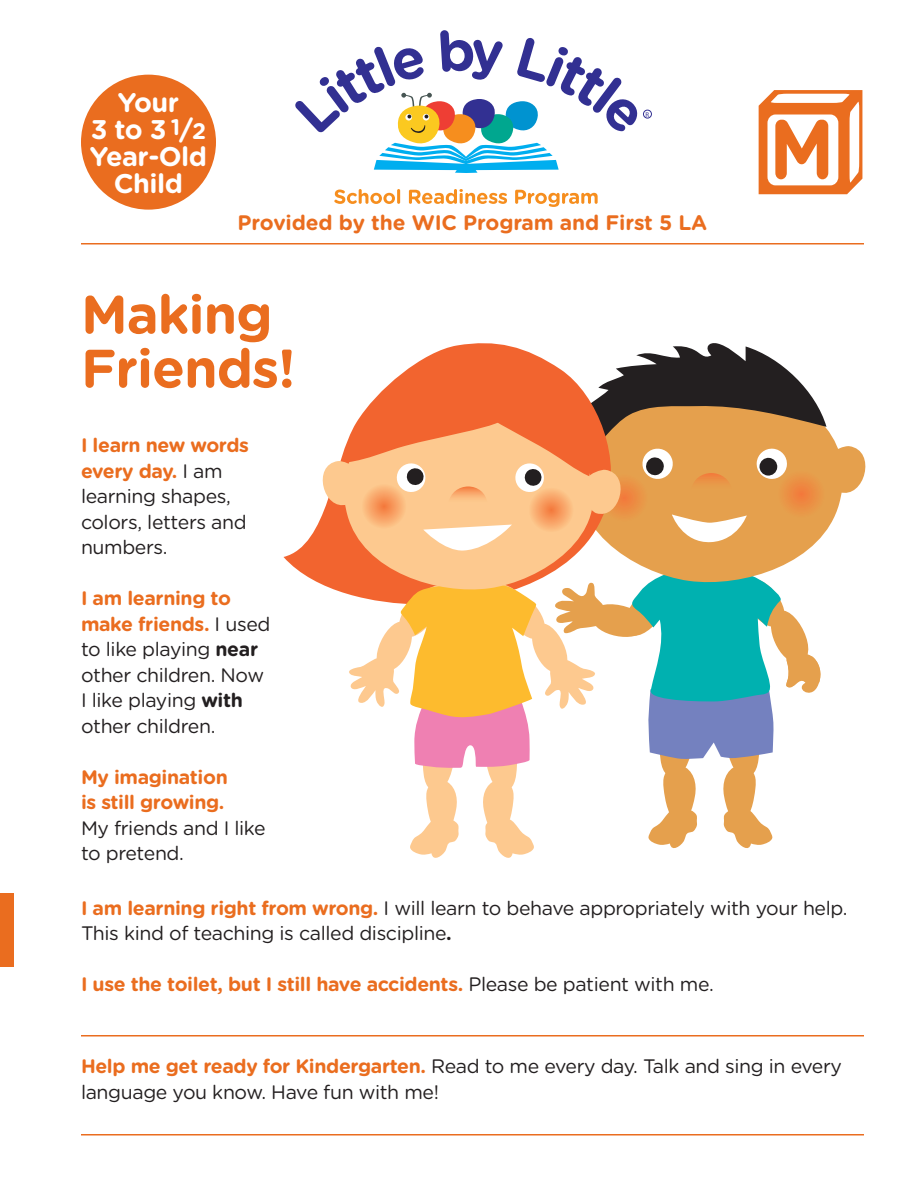
<style>
.page{position:relative;width:918px;height:1188px;background:#fff}
.page>*{position:absolute;margin:0;border:0;box-sizing:border-box;transform-origin:0 0}
.t1{font:700 84px "Gotham Rounded";color:#ea6d1f;scale:.9 1}
.t2{font:700 54px "Gotham Rounded";letter-spacing:-.02em;color:#ea6d1f}
.t3{font:700 27px/27px "Gotham Rounded";letter-spacing:-.02em;color:#fff;text-align:center}
.t4{font:700 21px "Gotham Rounded";letter-spacing:-.005em;color:#ea6d1f}
.t5{font:19.5px/25.5px "Gotham Rounded";letter-spacing:-.02em;color:#231f20}
.t6{font:700 19.5px "Gotham Rounded";letter-spacing:-.02em;color:#ea6d1f}
.t7{font:6.9px "Myriad Pro";color:#323092}
.s1{font-size:22.5px}
.s2{font-weight:700;color:#ea6d1f}
.s3{font-weight:700}
.s4{font-weight:400;color:#231f20}
</style>
<div class="page">
<div style="left:81px;top:75px;width:135px;height:135px;background:#ea6d1f;border-radius:50%"></div>
<hr style="left:81px;top:1035px;width:783px;height:1px;background:#ea6d1f">
<hr style="left:81px;top:243px;width:783px;height:1px;background:#ea6d1f">
<hr style="left:81px;top:1134px;width:783px;height:2px;background:#ea6d1f">
<svg style="left:759px;top:90px;width:103px;height:104px"></svg>
<div style="left:0;top:894px;width:14px;height:73px;background:#ea6d1f"></div>
<svg style="left:624px;top:552px;width:181px;height:16px;background:#e7aa61"></svg>
<svg style="left:284px;top:536px;width:340px;height:52px"></svg>
<svg style="left:349px;top:568px;width:472px;height:290px"></svg>
<svg style="left:329px;top:552px;width:284px;height:43px"></svg>
<svg style="left:311px;top:343px;width:554px;height:209px"></svg>
<svg style="left:295px;top:30px;width:343px;height:143px"></svg>
<svg style="left:334px;top:189px;width:61px;height:15px"></svg>
<hr style="left:397px;top:189px;width:3px;height:15px;background:#f68e1e;border-radius:2px">
<svg style="left:409px;top:189px;width:98px;height:15px"></svg>
<svg style="left:515px;top:190px;width:83px;height:17px"></svg>
<div style="left:643px;top:110px;width:9px;height:9px;border:1px solid #323092;border-radius:50%"></div>
<p class="t3" style="left:118px;top:88px;width:63px">Your</p>
<p class="t3" style="left:90px;top:115px;width:119px">3 to 3 <sup>1</sup>/<span class="s1">2<br></span>Year-Old<br>Child</p>
<p class="t7" style="left:645px;top:110px;width:5px">R</p>
<p class="t4" style="left:238px;top:207px;width:471px">Provided by the WIC Program and First 5 LA</p>
<p class="t2" style="left:81px;top:275px;width:193px">Making</p>
<p class="t2" style="left:81px;top:329px;width:216px">Friends!</p>
<p class="t1" style="left:769px;top:88px;width:74px">M</p>
<p class="t5" style="left:81px;top:432px;width:170px"><span class="s2">I learn new words every day.</span> I am learning shapes, colors, letters and numbers.</p>
<p class="t5" style="left:81px;top:585px;width:191px"><span class="s2">I am learning to make friends.</span> I used to like playing <span class="s3">near </span>other children. Now<br>I like playing <span class="s3">with </span>other children.</p>
<p class="t6" style="left:81px;top:762px;width:148px">My imagination</p>
<p class="t6" style="left:81px;top:788px;width:145px">is still growing.</p>
<p class="t5" style="left:81px;top:814px;width:186px">My friends and I like to pretend.</p>
<p class="t5" style="left:81px;top:894px;width:768px"><span class="s2">I am learning right from wrong.</span> I will learn to behave appropriately with your help.<br>This kind of teaching is called discipline<span class="s3">.</span></p>
<p class="t6" style="left:81px;top:970px;width:634px">I use the toilet, but I still have accidents. <span class="s4">Please be patient with me.</span></p>
<p class="t5" style="left:81px;top:1053px;width:763px"><span class="s2">Help me get ready for Kindergarten.</span> Read to me every day. Talk and sing in every language you know. Have fun with me!</p>
</div>
